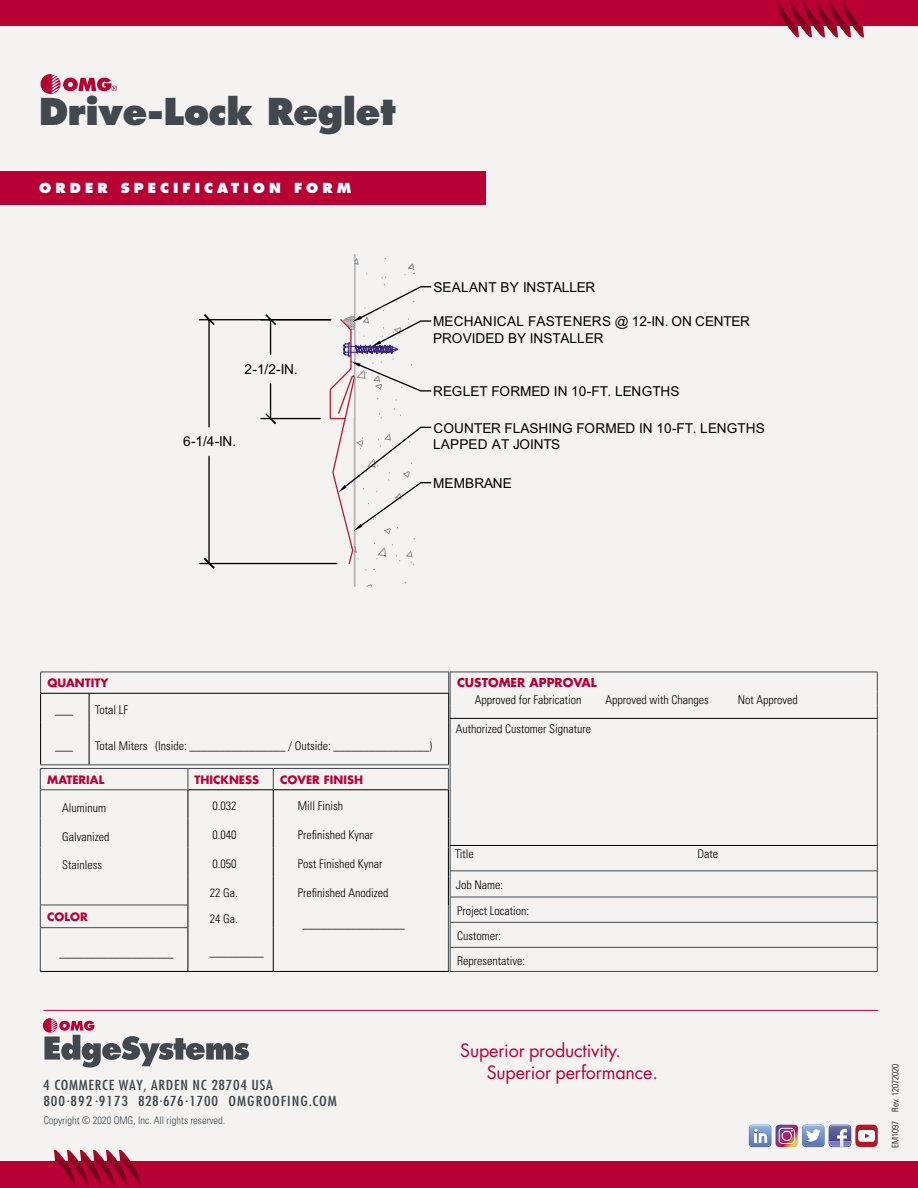
<style>
.page{position:relative;width:918px;height:1188px;background:#f4f3f1}
.page>*{position:absolute;margin:0;border:0;box-sizing:border-box;transform-origin:0 0}
.t1{font:800 36px "Futura";letter-spacing:-.02em;color:#42484e}
.t2{font:18px/21.6px "Futura";letter-spacing:-.01em;color:#b90035}
.t3{font:13.65px/16.2px "Arial";color:#000}
.t4{font:condensed 13.5px "Futura";letter-spacing:.06em;color:#42484e;scale:1.2 1}
.t5{font:condensed 13.5px "Futura";letter-spacing:.04em;color:#42484e;scale:1.2 1}
.t6{font:800 13.5px "Futura";letter-spacing:.3em;color:#fff}
.t7{font:300 condensed 12px/25.2px "Univers";color:#000}
.t8{font:700 12px "Futura";color:#b90035}
.t9{font:700 11.25px "Futura";color:#b90035}
.t10{font:300 condensed 10.5px "Univers";color:#42484e}
.t11{font:300 condensed 9px "Univers";color:#000}
</style>
<div class="page">
<svg style="left:41px;top:74px;width:76px;height:20px"></svg>
<div style="left:0;top:1161px;width:918px;height:27px;background:#b90035"></div>
<svg style="left:54px;top:1150px;width:87px;height:38px"></svg>
<div style="left:0;top:0;width:918px;height:26px;background:#b90035"></div>
<svg style="left:777px;top:0;width:87px;height:38px"></svg>
<div style="left:0;top:171px;width:486px;height:34px;background:#b90035"></div>
<svg style="left:749px;top:1125px;width:129px;height:22px"></svg>
<hr style="left:43px;top:1010px;width:835px;height:1px;background:#b90035">
<svg style="left:43px;top:1018px;width:206px;height:50px"></svg>
<hr style="left:199px;top:563px;width:138px;height:1px;background:#000">
<hr style="left:199px;top:319px;width:132px;height:1px;background:#000">
<svg style="left:204px;top:314px;width:11px;height:255px"></svg>
<svg style="left:260px;top:254px;width:172px;height:333px"></svg>
<hr style="left:188px;top:928px;width:1px;height:43px;background:#000">
<hr style="left:273px;top:928px;width:1px;height:43px;background:#000">
<hr style="left:188px;top:790px;width:85px;height:1px;background:#000">
<hr style="left:273px;top:790px;width:176px;height:1px;background:#000">
<hr style="left:40px;top:768px;width:148px;height:1px;background:#42484e">
<hr style="left:188px;top:768px;width:85px;height:1px;background:#42484e">
<hr style="left:273px;top:768px;width:176px;height:1px;background:#42484e">
<hr style="left:40px;top:790px;width:148px;height:1px;background:#42484e">
<svg style="left:40px;top:769px;width:1px;height:158px"></svg>
<hr style="left:40px;top:928px;width:1px;height:43px;background:#42484e">
<svg style="left:188px;top:769px;width:1px;height:159px"></svg>
<svg style="left:273px;top:769px;width:1px;height:159px"></svg>
<hr style="left:40px;top:971px;width:148px;height:1px;background:#000">
<hr style="left:188px;top:971px;width:85px;height:1px;background:#000">
<hr style="left:273px;top:971px;width:176px;height:1px;background:#000">
<hr style="left:40px;top:905px;width:148px;height:1px;background:#42484e">
<hr style="left:40px;top:927px;width:148px;height:1px;background:#42484e">
<svg style="left:89px;top:694px;width:1px;height:28px"></svg>
<hr style="left:40px;top:722px;width:1px;height:43px;background:#000">
<hr style="left:89px;top:722px;width:1px;height:43px;background:#000">
<hr style="left:448px;top:722px;width:1px;height:43px;background:#000">
<hr style="left:40px;top:693px;width:49px;height:1px;background:#000">
<hr style="left:89px;top:693px;width:360px;height:1px;background:#000">
<hr style="left:40px;top:672px;width:49px;height:1px;background:#42484e">
<hr style="left:89px;top:672px;width:360px;height:1px;background:#42484e">
<svg style="left:40px;top:672px;width:1px;height:50px"></svg>
<hr style="left:40px;top:765px;width:49px;height:1px;background:#42484e">
<hr style="left:89px;top:765px;width:360px;height:1px;background:#42484e">
<hr style="left:450px;top:897px;width:428px;height:1px;background:#42484e">
<hr style="left:450px;top:922px;width:428px;height:1px;background:#42484e">
<hr style="left:450px;top:947px;width:428px;height:1px;background:#42484e">
<svg style="left:448px;top:769px;width:3px;height:202px"></svg>
<hr style="left:450px;top:971px;width:428px;height:1px;background:#42484e">
<hr style="left:450px;top:672px;width:428px;height:1px;background:#42484e">
<hr style="left:450px;top:733px;width:1px;height:138px;background:#42484e">
<hr style="left:450px;top:871px;width:428px;height:1px;background:#42484e">
<svg style="left:448px;top:672px;width:3px;height:61px"></svg>
<svg style="left:877px;top:672px;width:1px;height:61px"></svg>
<hr style="left:877px;top:733px;width:1px;height:138px;background:#42484e">
<svg style="left:877px;top:871px;width:1px;height:100px"></svg>
<hr style="left:450px;top:718px;width:428px;height:1px;background:#000">
<hr style="left:450px;top:845px;width:428px;height:1px;background:#000">
<h1 class="t1" style="left:39px;top:90px;width:358px">Drive-Lock Reglet</h1>
<p class="t6" style="left:39px;top:180px;width:314px">ORDER SPECIFICATION FORM</p>
<p class="t3" style="left:245px;top:361px;width:55px">2-1/2-IN.</p>
<p class="t3" style="left:183px;top:433px;width:55px">6-1/4-IN.</p>
<p class="t9" style="left:47px;top:675px;width:63px">QUANTITY</p>
<p class="t7" style="left:55px;top:697px;width:19px">___</p>
<p class="t7" style="left:95px;top:697px;width:35px">Total LF</p>
<p class="t3" style="left:434px;top:279px;width:163px">SEALANT BY INSTALLER</p>
<p class="t3" style="left:433px;top:314px;width:318px">MECHANICAL FASTENERS @ 12-IN. ON CENTER<br>PROVIDED BY INSTALLER</p>
<p class="t3" style="left:433px;top:383px;width:248px">REGLET FORMED IN 10-FT. LENGTHS</p>
<p class="t3" style="left:433px;top:420px;width:333px">COUNTER FLASHING FORMED IN 10-FT. LENGTHS<br>LAPPED AT JOINTS</p>
<p class="t3" style="left:433px;top:475px;width:80px">MEMBRANE</p>
<p class="t8" style="left:457px;top:675px;width:141px">CUSTOMER APPROVAL</p>
<p class="t7" style="left:475px;top:687px;width:108px">Approved for Fabrication</p>
<p class="t7" style="left:605px;top:687px;width:105px">Approved with Changes</p>
<p class="t7" style="left:738px;top:687px;width:61px">Not Approved</p>
<p class="t7" style="left:456px;top:716px;width:137px">Authorized Customer Signature</p>
<p class="t7" style="left:55px;top:733px;width:19px">___</p>
<p class="t7" style="left:95px;top:733px;width:339px">Total Miters (Inside: ________________ / Outside: ________________)</p>
<p class="t9" style="left:47px;top:772px;width:59px">MATERIAL</p>
<p class="t9" style="left:194px;top:772px;width:66px">THICKNESS</p>
<p class="t9" style="left:280px;top:772px;width:84px">COVER FINISH</p>
<p class="t7" style="left:62px;top:795px;width:45px">Aluminum</p>
<p class="t7" style="left:213px;top:793px;width:25px">0.032</p>
<p class="t7" style="left:298px;top:793px;width:47px">Mill Finish</p>
<p class="t7" style="left:62px;top:824px;width:49px">Galvanized</p>
<p class="t7" style="left:213px;top:822px;width:25px">0.040</p>
<p class="t7" style="left:298px;top:822px;width:77px">Prefinished Kynar</p>
<p class="t7" style="left:62px;top:852px;width:41px">Stainless</p>
<p class="t7" style="left:213px;top:851px;width:25px">0.050</p>
<p class="t7" style="left:298px;top:851px;width:86px">Post Finished Kynar</p>
<p class="t7" style="left:210px;top:880px;width:29px">22 Ga.</p>
<p class="t7" style="left:298px;top:880px;width:92px">Prefinished Anodized</p>
<p class="t9" style="left:47px;top:910px;width:42px">COLOR</p>
<p class="t7" style="left:210px;top:906px;width:29px">24 Ga.</p>
<p class="t7" style="left:303px;top:911px;width:103px">_________________</p>
<p class="t7" style="left:60px;top:940px;width:115px">___________________</p>
<p class="t7" style="left:210px;top:939px;width:55px">_________</p>
<p class="t7" style="left:455px;top:841px;width:20px">Title</p>
<p class="t7" style="left:698px;top:841px;width:22px">Date</p>
<p class="t7" style="left:456px;top:872px;width:75px">Job Name:<br>Project Location:<br>Customer:<br>Representative:</p>
<p class="t5" style="left:43px;top:1076px;width:193px">4 COMMERCE WAY, ARDEN NC 28704 USA</p>
<p class="t4" style="left:43px;top:1093px;width:246px">800 892 9173 828.676.1700 OMGROOFING.COM</p>
<p class="t5" style="left:67px;top:1089px;width:4px">.</p>
<p class="t5" style="left:95px;top:1089px;width:4px">.</p>
<p class="t10" style="left:44px;top:1114px;width:183px">Copyright © 2020 OMG, Inc. All rights reserved.</p>
<h2 class="t2" style="left:487px;top:1040px;width:173px;text-indent:-27px">Superior productivity.<br>Superior performance.</h2>
<p class="t11" style="left:890px;top:1148px;width:85px;rotate:-90deg">EM1097 Rev. 12072020</p>
</div>
